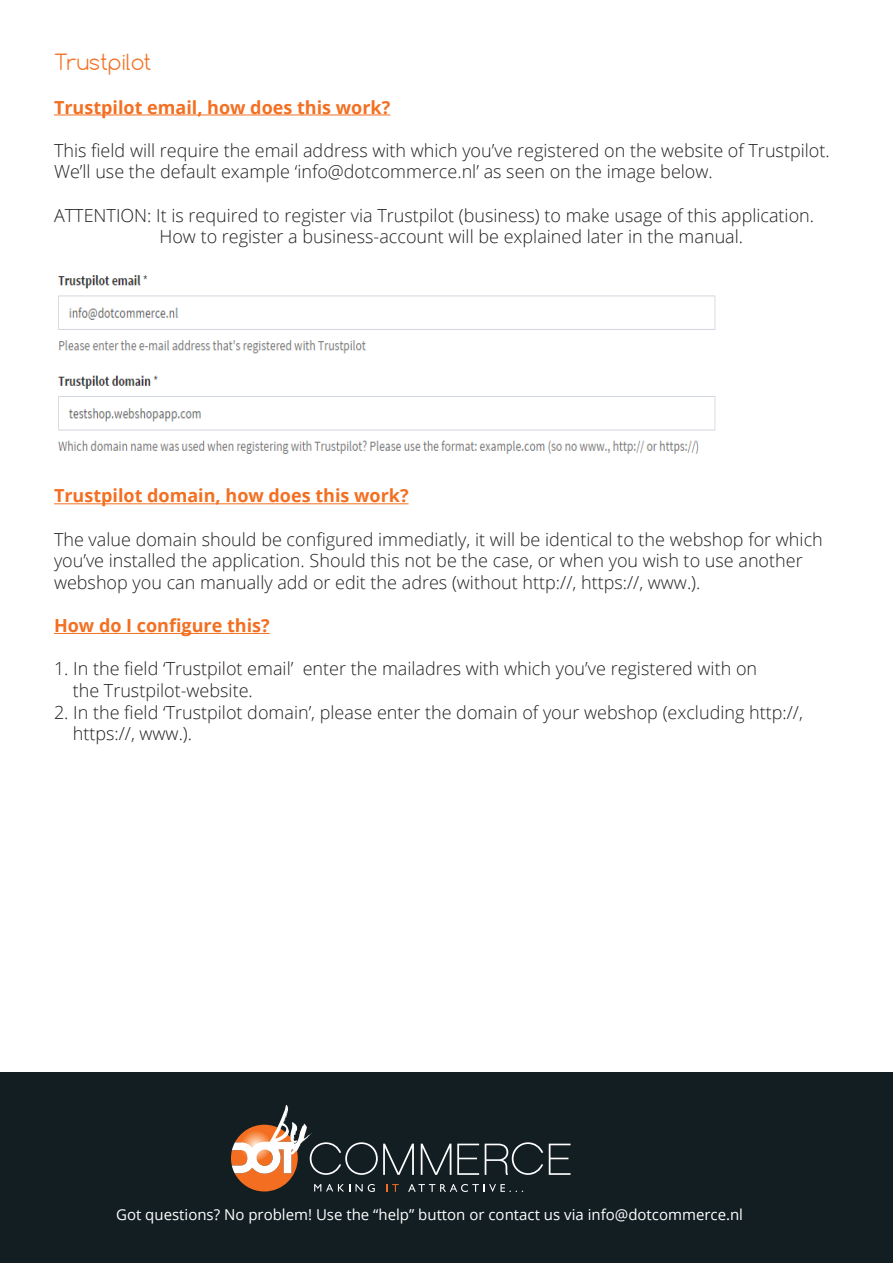
<style>
.page{position:relative;width:893px;height:1263px;background:#fff}
.page>*{position:absolute;margin:0;border:0;box-sizing:border-box;transform-origin:0 0}
.t1{font:51.45px "Art Brewery";color:#fff}
.t2{font:300 21px "Comfortaa";color:#f36f21}
.t3{font:300 18px/21.6px "Open Sans";color:#231f20}
.t4{font:700 18px "Open Sans";color:#f36f21}
.t5{font:15px "Open Sans";color:#fff}
</style>
<div class="page">
<div style="left:0;top:1072px;width:893px;height:191px;background:#131e22"></div>
<svg style="left:314px;top:1184px;width:61px;height:7px"></svg>
<svg style="left:387px;top:1184px;width:12px;height:7px"></svg>
<svg style="left:408px;top:1184px;width:115px;height:7px"></svg>
<svg style="left:310px;top:1142px;width:104px;height:33px"></svg>
<svg style="left:421px;top:1143px;width:30px;height:32px"></svg>
<svg style="left:457px;top:1143px;width:22px;height:32px"></svg>
<svg style="left:485px;top:1142px;width:58px;height:33px"></svg>
<svg style="left:549px;top:1143px;width:22px;height:32px"></svg>
<svg style="left:231px;top:1125px;width:67px;height:66px"></svg>
<hr style="left:54px;top:115px;width:336px;height:1px;background:#f36f21">
<hr style="left:54px;top:503px;width:355px;height:1px;background:#f36f21">
<hr style="left:54px;top:633px;width:216px;height:1px;background:#f36f21">
<img style="left:58px;top:275px;width:658px;height:179px">
<p class="t2" style="left:54px;top:49px;width:99px">Trustpilot</p>
<p class="t4" style="left:54px;top:94px;width:338px">Trustpilot email, how does this work?</p>
<p class="t3" style="left:54px;top:139px;width:777px">This field will require the email address with which you’ve registered on the website of Trustpilot.<br>We’ll use the default example ‘info@dotcommerce.nl’ as seen on the image below.</p>
<p class="t3" style="left:159px;top:204px;width:656px;text-indent:-105px">ATTENTION: It is required to register via Trustpilot (business) to make usage of this application.<br>How to register a business-account will be explained later in the manual.</p>
<p class="t4" style="left:54px;top:483px;width:356px">Trustpilot domain, how does this work?</p>
<p class="t3" style="left:54px;top:528px;width:770px">The value domain should be configured immediatly, it will be identical to the webshop for which</p>
<p class="t3" style="left:54px;top:549px;width:750px">you’ve installed the application. Should this not be the case, or when you wish to use another webshop you can manually add or edit the adres (without http://, https://, www.).</p>
<p class="t4" style="left:54px;top:613px;width:217px">How do I configure this?</p>
<p class="t3" style="left:54px;top:657px;width:705px">1. In the field ‘Trustpilot email’ enter the mailadres with which you’ve registered with on</p>
<p class="t3" style="left:73px;top:679px;width:182px">the Trustpilot-website.</p>
<p class="t3" style="left:73px;top:701px;width:732px;text-indent:-19px">2. In the field ‘Trustpilot domain’, please enter the domain of your webshop (excluding http://, https://, www.).</p>
<p class="t1" style="left:274px;top:1104px;width:37px">by</p>
<p class="t5" style="left:116px;top:1204px;width:628px">Got questions? No problem! Use the “help” button or contact us via info@dotcommerce.nl</p>
</div>
